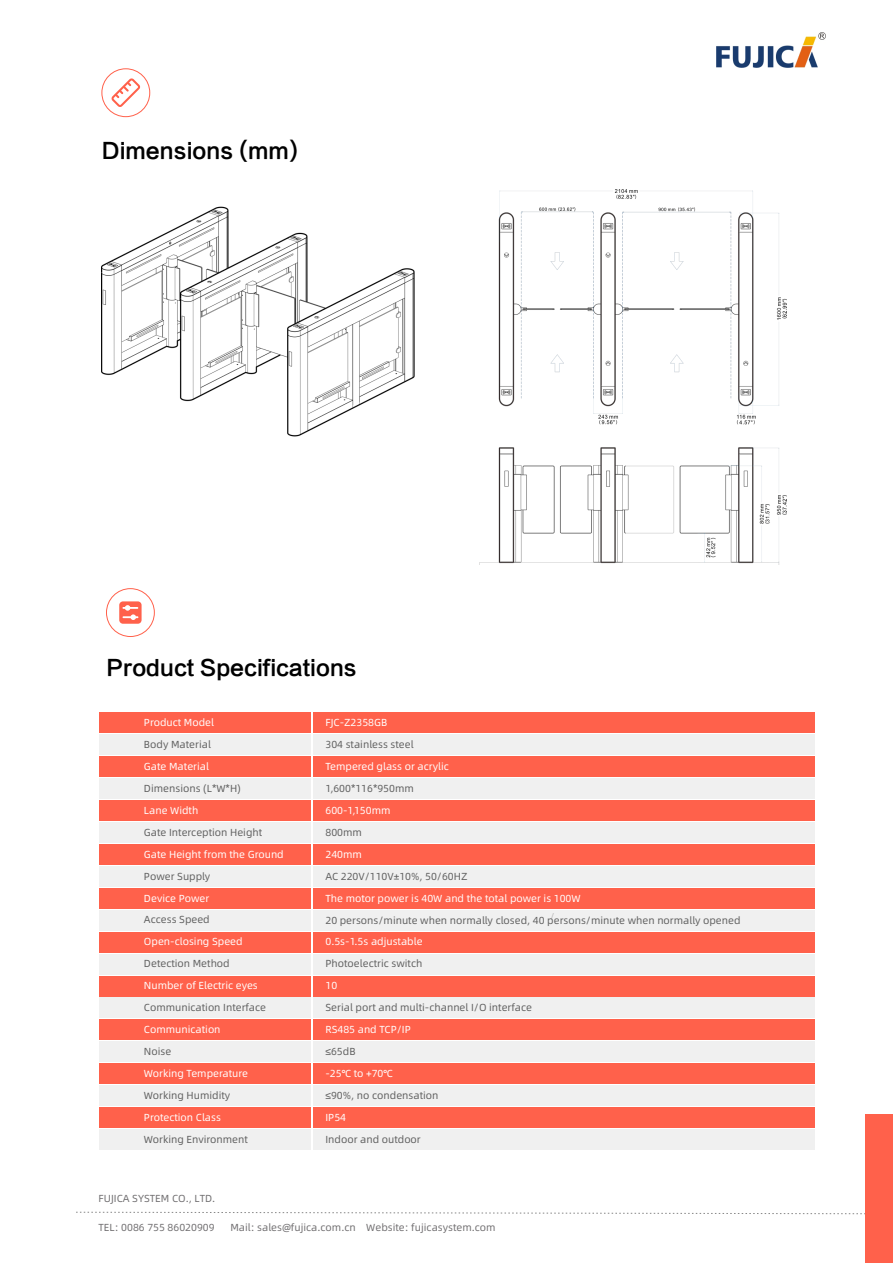
<style>
.page{position:relative;width:893px;height:1263px;background:#fff}
.page>*{position:absolute;margin:0;border:0;box-sizing:border-box;transform-origin:0 0}
.t1{font:21.15px "FZLTZHK GBK1 0";color:#000}
.t2{font:10.2px "Alibaba Pu Hui Ti";color:#606060}
.t3{font:10.2px "Alibaba Pu Hui Ti";color:#fff}
.t4{font:10.2px "Alibaba Pu Hui Ti";color:#716f71}
.t5{font:8.25px "Alibaba Pu Hui Ti";color:#b2b2b2}
</style>
<div class="page">
<svg style="left:76px;top:1211px;width:790px;height:3px"></svg>
<div style="left:866px;top:1114px;width:27px;height:149px;background:#ff614b"></div>
<div style="left:106px;top:588px;width:49px;height:49px;border:1px solid #ff614b;border-radius:50%"></div>
<svg style="left:119px;top:601px;width:23px;height:23px"></svg>
<div style="left:101px;top:68px;width:49px;height:49px;border:1px solid #ff614b;border-radius:50%"></div>
<img style="left:716px;top:33px;width:109px;height:34px">
<svg style="left:111px;top:78px;width:29px;height:29px"></svg>
<img style="left:101px;top:189px;width:685px;height:375px">
<div style="left:99px;top:712px;width:212px;height:21px;background:#ff614b"></div>
<div style="left:99px;top:800px;width:212px;height:21px;background:#ff614b"></div>
<div style="left:99px;top:778px;width:212px;height:21px;background:#ededed"></div>
<div style="left:99px;top:734px;width:212px;height:21px;background:#ededed"></div>
<div style="left:99px;top:756px;width:212px;height:21px;background:#ff614b"></div>
<div style="left:314px;top:712px;width:501px;height:21px;background:#ff614b"></div>
<div style="left:314px;top:800px;width:501px;height:21px;background:#ff614b"></div>
<div style="left:99px;top:844px;width:212px;height:21px;background:#ff614b"></div>
<div style="left:99px;top:822px;width:212px;height:21px;background:#ededed"></div>
<div style="left:99px;top:866px;width:212px;height:21px;background:#ededed"></div>
<div style="left:99px;top:888px;width:212px;height:21px;background:#ff614b"></div>
<div style="left:99px;top:910px;width:212px;height:21px;background:#ededed"></div>
<div style="left:99px;top:932px;width:212px;height:21px;background:#ff614b"></div>
<div style="left:99px;top:954px;width:212px;height:21px;background:#ededed"></div>
<div style="left:99px;top:976px;width:212px;height:21px;background:#ff614b"></div>
<div style="left:314px;top:822px;width:501px;height:21px;background:#ededed"></div>
<div style="left:314px;top:844px;width:501px;height:21px;background:#ff614b"></div>
<div style="left:314px;top:866px;width:501px;height:21px;background:#ededed"></div>
<div style="left:314px;top:888px;width:501px;height:21px;background:#ff614b"></div>
<div style="left:314px;top:910px;width:501px;height:21px;background:#ededed"></div>
<div style="left:314px;top:932px;width:501px;height:21px;background:#ff614b"></div>
<div style="left:314px;top:954px;width:501px;height:21px;background:#ededed"></div>
<div style="left:314px;top:976px;width:501px;height:21px;background:#ff614b"></div>
<div style="left:99px;top:1019px;width:212px;height:21px;background:#ff614b"></div>
<div style="left:99px;top:997px;width:212px;height:21px;background:#ededed"></div>
<div style="left:99px;top:1041px;width:212px;height:21px;background:#ededed"></div>
<div style="left:99px;top:1063px;width:212px;height:20px;background:#ff614b"></div>
<div style="left:99px;top:1084px;width:212px;height:21px;background:#ededed"></div>
<div style="left:99px;top:1106px;width:212px;height:21px;background:#ff614b"></div>
<div style="left:99px;top:1128px;width:212px;height:21px;background:#ededed"></div>
<div style="left:314px;top:997px;width:501px;height:21px;background:#ededed"></div>
<div style="left:314px;top:1019px;width:501px;height:21px;background:#ff614b"></div>
<div style="left:314px;top:1041px;width:501px;height:21px;background:#ededed"></div>
<div style="left:314px;top:1063px;width:501px;height:20px;background:#ff614b"></div>
<div style="left:314px;top:1084px;width:501px;height:21px;background:#ededed"></div>
<div style="left:314px;top:1106px;width:501px;height:21px;background:#ff614b"></div>
<div style="left:314px;top:1128px;width:501px;height:21px;background:#ededed"></div>
<div style="left:314px;top:778px;width:501px;height:21px;background:#ededed"></div>
<div style="left:314px;top:734px;width:501px;height:21px;background:#ededed"></div>
<div style="left:314px;top:756px;width:501px;height:21px;background:#ff614b"></div>
<h1 class="t1" style="left:102px;top:139px;width:198px">Dimensions (mm)</h1>
<h1 class="t1" style="left:106px;top:656px;width:252px">Product Specifications</h1>
<p class="t3" style="left:144px;top:715px;width:72px">Product Model</p>
<p class="t2" style="left:144px;top:737px;width:68px">Body Material</p>
<p class="t3" style="left:144px;top:759px;width:67px">Gate Material</p>
<p class="t2" style="left:144px;top:781px;width:98px">Dimensions (L*W*H)</p>
<p class="t3" style="left:144px;top:803px;width:56px">Lane Width</p>
<p class="t2" style="left:144px;top:824px;width:120px">Gate Interception Height</p>
<p class="t3" style="left:144px;top:846px;width:141px">Gate Height from the Ground</p>
<p class="t2" style="left:144px;top:868px;width:68px">Power Supply</p>
<p class="t3" style="left:144px;top:890px;width:67px">Device Power</p>
<p class="t2" style="left:144px;top:912px;width:67px">Access Speed</p>
<p class="t3" style="left:144px;top:934px;width:100px">Open-closing Speed</p>
<p class="t2" style="left:144px;top:956px;width:87px">Detection Method</p>
<p class="t3" style="left:144px;top:978px;width:115px">Number of Electric eyes</p>
<p class="t2" style="left:144px;top:1000px;width:124px">Communication Interface</p>
<p class="t3" style="left:144px;top:1022px;width:78px">Communication</p>
<p class="t2" style="left:144px;top:1044px;width:29px">Noise</p>
<p class="t3" style="left:144px;top:1065px;width:105px">Working Temperature</p>
<p class="t2" style="left:144px;top:1087px;width:88px">Working Humidity</p>
<p class="t3" style="left:144px;top:1109px;width:78px">Protection Class</p>
<p class="t2" style="left:144px;top:1131px;width:105px">Working Environment</p>
<p class="t3" style="left:325px;top:715px;width:63px">FJC-Z2358GB</p>
<p class="t2" style="left:325px;top:737px;width:90px">304 stainless steel</p>
<p class="t3" style="left:325px;top:759px;width:125px">Tempered glass or acrylic</p>
<p class="t2" style="left:325px;top:781px;width:90px">1,600*116*950mm</p>
<p class="t3" style="left:325px;top:803px;width:67px">600-1,150mm</p>
<p class="t2" style="left:325px;top:825px;width:38px">800mm</p>
<p class="t3" style="left:325px;top:846px;width:38px">240mm</p>
<p class="t2" style="left:325px;top:868px;width:143px">AC 220V/110V±10%, 50/60HZ</p>
<p class="t3" style="left:325px;top:890px;width:257px">The motor power is 40W and the total power is 100W</p>
<p class="t2" style="left:325px;top:912px;width:417px">20 persons/minute when normally closed, 40 persons/minute when normally opened</p>
<p class="t3" style="left:325px;top:934px;width:99px">0.5s-1.5s adjustable</p>
<p class="t2" style="left:325px;top:956px;width:98px">Photoelectric switch</p>
<p class="t3" style="left:325px;top:978px;width:13px">10</p>
<p class="t2" style="left:325px;top:1000px;width:208px">Serial port and multi-channel I/O interface</p>
<p class="t3" style="left:325px;top:1022px;width:87px">RS485 and TCP/IP</p>
<p class="t2" style="left:325px;top:1044px;width:32px">≤65dB</p>
<p class="t3" style="left:325px;top:1066px;width:69px">-25℃ to +70℃</p>
<p class="t2" style="left:325px;top:1087px;width:115px">≤90%, no condensation</p>
<p class="t3" style="left:325px;top:1109px;width:22px">IP54</p>
<p class="t2" style="left:325px;top:1131px;width:97px">Indoor and outdoor</p>
<p class="t5" style="left:551px;top:909px;width:6px">/</p>
<p class="t4" style="left:99px;top:1191px;width:118px">FUJICA SYSTEM CO., LTD.</p>
<p class="t4" style="left:99px;top:1220px;width:118px">TEL: 0086 755 86020909</p>
<p class="t4" style="left:230px;top:1220px;width:267px">Mail: sales@fujica.com.cn Website: fujicasystem.com</p>
</div>
